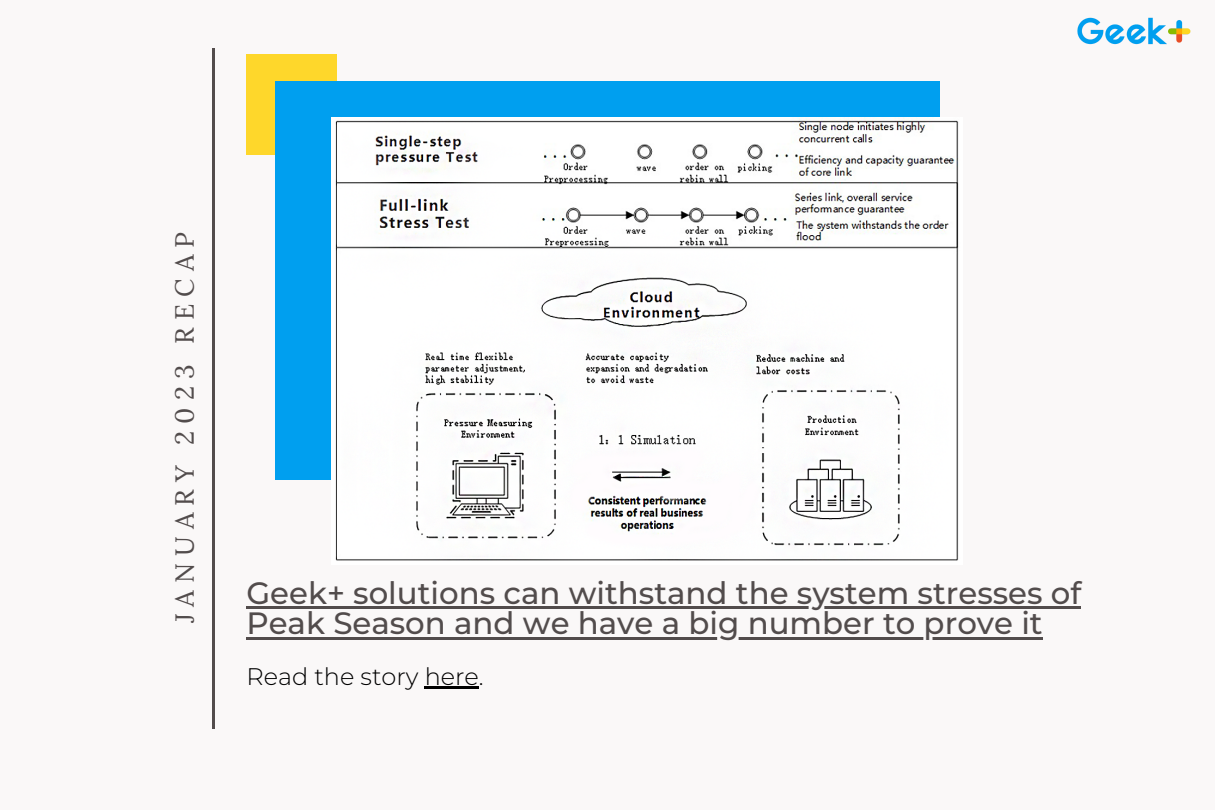
<style>
.page{position:relative;width:1215px;height:810px;background:#faf8f8}
.page>*{position:absolute;margin:0;border:0;box-sizing:border-box;transform-origin:0 0}
.t1{font:500 30.8px/30.8px "Montserrat";color:#524c4c}
.t2{font:26.2px "Lora";letter-spacing:.27em;color:#524c4c}
.t3{font:300 24px "Montserrat";color:#000}
</style>
<div class="page">
<div style="left:246px;top:54px;width:91px;height:100px;background:#fed72b"></div>
<div style="left:275px;top:81px;width:664px;height:399px;background:#009fef"></div>
<hr style="left:212px;top:49px;width:3px;height:680px;background:#524c4c">
<img style="left:1077px;top:17px;width:114px;height:28px">
<img style="left:332px;top:118px;width:627px;height:443px">
<hr style="left:425px;top:686px;width:54px;height:3px;background:#000">
<hr style="left:246px;top:606px;width:835px;height:3px;background:#524c4c">
<hr style="left:246px;top:637px;width:797px;height:3px;background:#524c4c">
<p class="t2" style="left:168px;top:623px;width:393px;rotate:-90deg">JANUARY 2023 RECAP</p>
<p class="t1" style="left:246px;top:577px;width:836px">Geek+ solutions can withstand the system stresses of<br>Peak Season and we have a big number to prove it</p>
<p class="t3" style="left:246px;top:662px;width:239px">Read the story here.</p>
</div>
